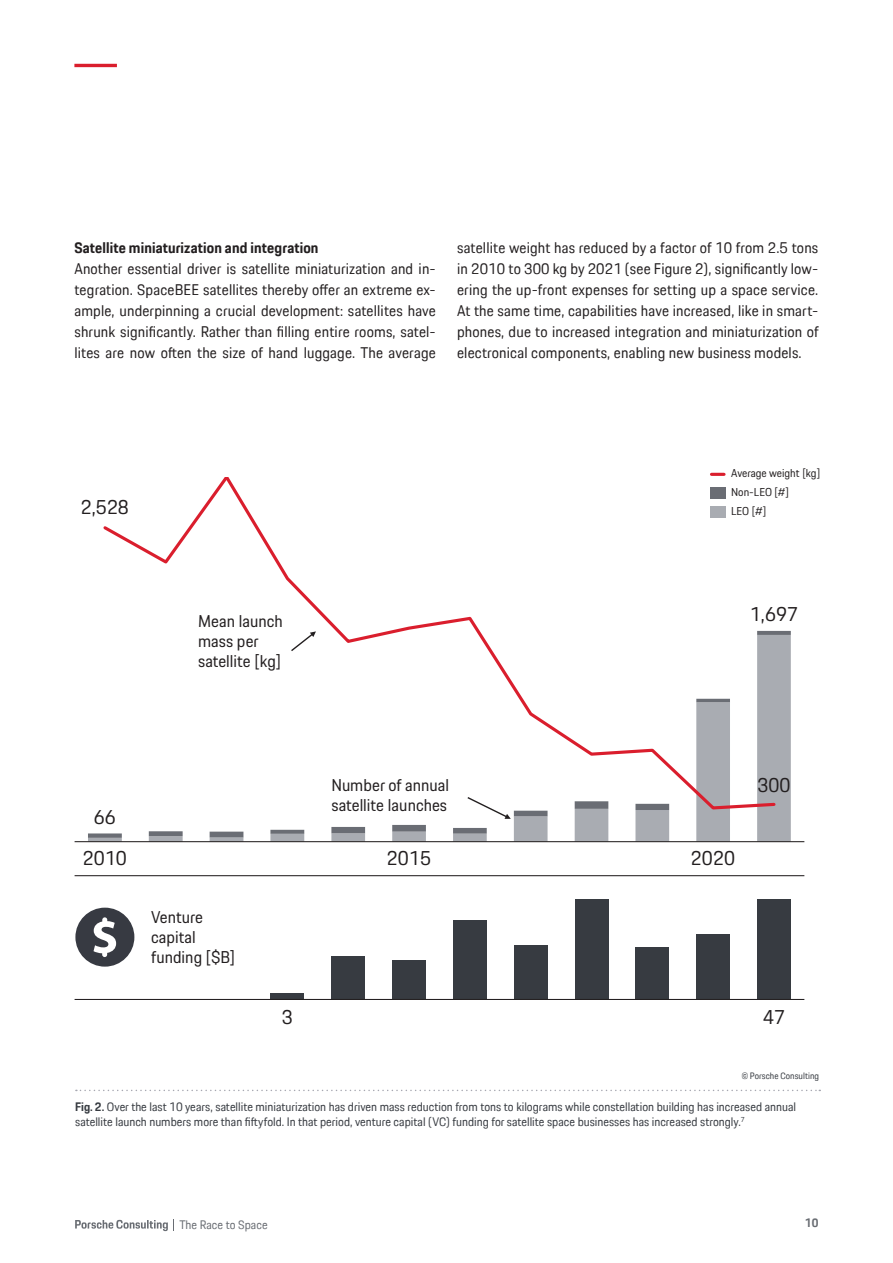
<style>
.page{position:relative;width:893px;height:1263px;background:#fff}
.page>*{position:absolute;margin:0;border:0;box-sizing:border-box;transform-origin:0 0}
.t1{font:19.65px/41px "Porsche Next TT";letter-spacing:.005em;color:#231f20;text-align:center}
.t2{font:16.8px/20.1px "Porsche Next TT";color:#231f20}
.t3{font:15px/21px "Porsche Next TT";letter-spacing:.01em;color:#231f20;text-align:justify}
.t4{font:700 15px "Porsche Next TT";letter-spacing:.01em;color:#231f20}
.t5{font:12px/15px "Porsche Next TT";color:#373b41}
.t6{font:12px "Porsche Next TT";color:#696d73}
.t7{font:700 12px "Porsche Next TT";color:#696d73}
.t8{font:11.25px/19px "Porsche Next TT";letter-spacing:-.005em;color:#231f20}
.t9{font:9px "Porsche Next TT";color:#373b41}
.s1{font-weight:700}
</style>
<div class="page">
<hr style="left:74px;top:64px;width:43px;height:3px;background:#da1e2d">
<svg style="left:75px;top:1219px;width:99px;height:12px"></svg>
<svg style="left:76px;top:1090px;width:744px;height:1px"></svg>
<svg style="left:88px;top:631px;width:703px;height:207px"></svg>
<hr style="left:75px;top:841px;width:729px;height:1px;background:#231f20">
<svg style="left:101px;top:477px;width:676px;height:334px"></svg>
<svg style="left:711px;top:473px;width:13px;height:3px"></svg>
<div style="left:710px;top:487px;width:15px;height:12px;background:#6a6d74"></div>
<div style="left:710px;top:507px;width:15px;height:11px;background:#a9acb2"></div>
<svg style="left:290px;top:631px;width:26px;height:22px"></svg>
<svg style="left:466px;top:796px;width:45px;height:23px"></svg>
<div style="left:270px;top:993px;width:34px;height:6px;background:#373b41"></div>
<div style="left:331px;top:956px;width:34px;height:43px;background:#373b41"></div>
<div style="left:392px;top:961px;width:34px;height:38px;background:#373b41"></div>
<div style="left:453px;top:920px;width:34px;height:79px;background:#373b41"></div>
<div style="left:514px;top:945px;width:34px;height:54px;background:#373b41"></div>
<div style="left:575px;top:899px;width:33px;height:100px;background:#373b41"></div>
<div style="left:635px;top:947px;width:34px;height:52px;background:#373b41"></div>
<div style="left:696px;top:935px;width:34px;height:64px;background:#373b41"></div>
<div style="left:757px;top:900px;width:34px;height:99px;background:#373b41"></div>
<hr style="left:75px;top:875px;width:729px;height:1px;background:#231f20">
<hr style="left:75px;top:999px;width:729px;height:1px;background:#231f20">
<div style="left:75px;top:908px;width:59px;height:59px;background:#373a42;border-radius:50%"></div>
<svg style="left:94px;top:917px;width:22px;height:40px"></svg>
<p class="t4" style="left:74px;top:237px;width:246px">Satellite miniaturization and integration</p>
<p class="t3" style="left:74px;top:258px;width:363px">Another essential driver is satellite miniaturization and in&shy;tegration. SpaceBEE satellites thereby offer an extreme ex&shy;ample, underpinning a crucial development: satellites have shrunk significantly. Rather than filling entire rooms, satel&shy;lites are now often the size of hand luggage. The average</p>
<p class="t3" style="left:457px;top:237px;width:363px">satellite weight has reduced by a factor of 10 from 2.5 tons in 2010 to 300 kg by 2021 (see Figure 2), significantly low&shy;ering the up-front expenses for setting up a space service.<br>At the same time, capabilities have increased, like in smart&shy;phones, due to increased integration and miniaturization of electronical components, enabling new business models.</p>
<h1 class="t1" style="left:81px;top:487px;width:50px">2,528</h1>
<p class="t2" style="left:198px;top:611px;width:86px">Mean launch mass per satellite [kg]</p>
<p class="t8" style="left:731px;top:464px;width:91px">Average weight [kg]<br>Non-LEO [#]</p>
<p class="t8" style="left:731px;top:502px;width:37px">LEO [#]</p>
<h1 class="t1" style="left:750px;top:593px;width:50px">1,697</h1>
<h1 class="t1" style="left:83px;top:796px;width:46px">66<br>2010</h1>
<p class="t2" style="left:151px;top:907px;width:85px">Venture capital funding [$B]</p>
<p class="t2" style="left:331px;top:775px;width:119px">Number of annual satellite launches</p>
<h1 class="t1" style="left:387px;top:837px;width:46px">2015</h1>
<h1 class="t1" style="left:691px;top:837px;width:46px">2020</h1>
<h1 class="t1" style="left:757px;top:764px;width:35px">300</h1>
<h1 class="t1" style="left:282px;top:996px;width:12px">3</h1>
<h1 class="t1" style="left:763px;top:996px;width:24px">47</h1>
<p class="t9" style="left:742px;top:1070px;width:79px">© Porsche Consulting</p>
<p class="t5" style="left:75px;top:1099px;width:722px"><span class="s1">Fig. 2.</span> Over the last 10 years, satellite miniaturization has driven mass reduction from tons to kilograms while constellation building has increased annual satellite launch numbers more than fiftyfold. In that period, venture capital (VC) funding for satellite space businesses has increased strongly.<sup>7</sup></p>
<p class="t6" style="left:179px;top:1216px;width:90px">The Race to Space</p>
<p class="t7" style="left:805px;top:1215px;width:15px">10</p>
</div>
